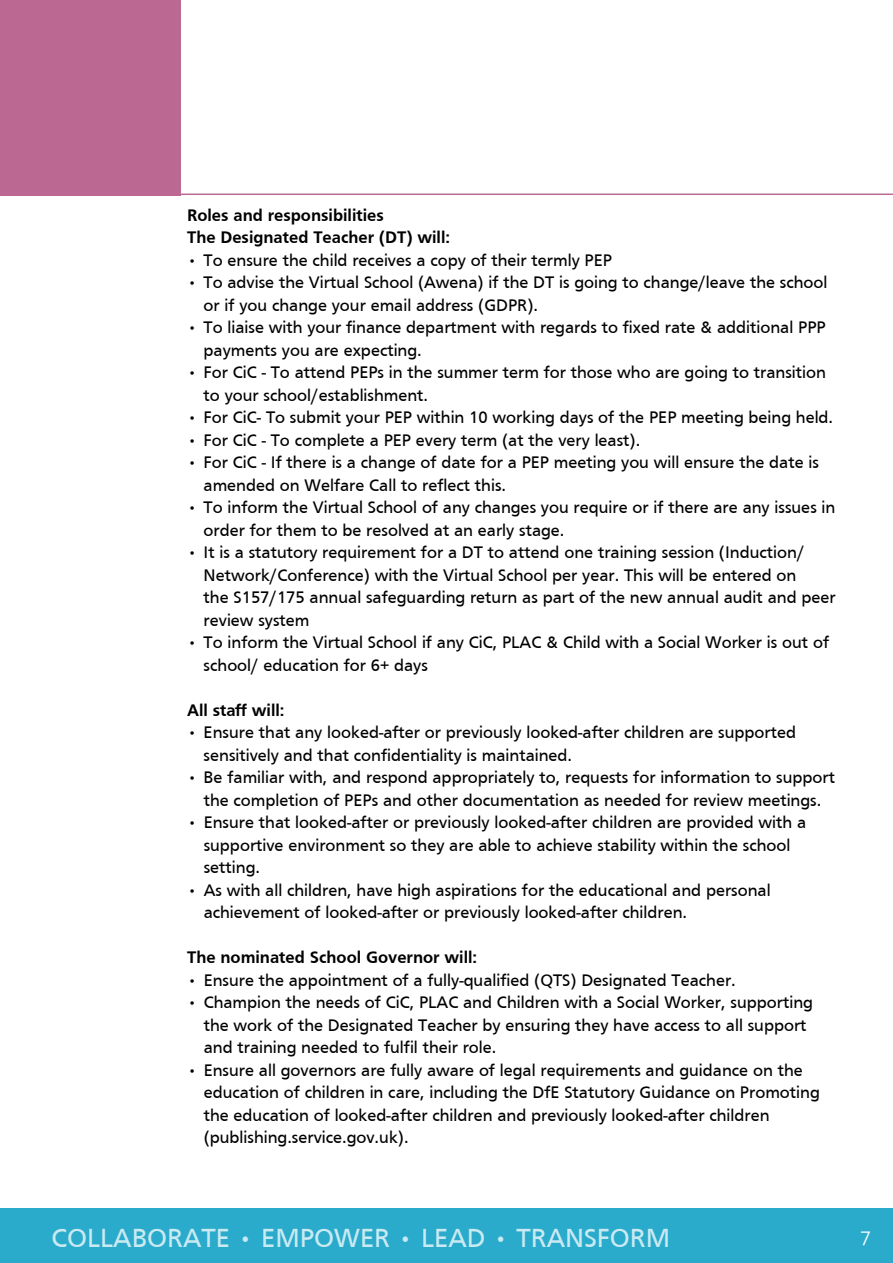
<style>
.page{position:relative;width:893px;height:1263px;background:#fff}
.page>*{position:absolute;margin:0;border:0;box-sizing:border-box;transform-origin:0 0}
.t1{font:27px "Frutiger";color:#caeaf2}
.t2{font:300 19.5px "Aller";color:#fff}
.t3{font:17.25px/22.5px "Frutiger";color:#000}
.t4{font:700 17.25px/22.5px "Frutiger";color:#000}
</style>
<div class="page">
<div style="left:0;top:1209px;width:893px;height:54px;background:#2babcc"></div>
<hr style="left:181px;top:194px;width:712px;height:1px;background:#bb6992">
<div style="left:0;top:0;width:180px;height:196px;background:#bb6992"></div>
<p class="t4" style="left:187px;top:204px;width:264px">Roles and responsibilities<br>The Designated Teacher (DT) will:</p>
<p class="t3" style="left:187px;top:249px;width:426px">• To ensure the child receives a copy of their termly PEP</p>
<p class="t3" style="left:204px;top:271px;width:625px;text-indent:-17px">• To advise the Virtual School (Awena) if the DT is going to change/leave the school or if you change your email address (GDPR).</p>
<p class="t3" style="left:204px;top:316px;width:623px;text-indent:-17px">• To liaise with your finance department with regards to fixed rate &amp; additional PPP payments you are expecting.</p>
<p class="t3" style="left:204px;top:361px;width:624px;text-indent:-17px">• For CiC - To attend PEPs in the summer term for those who are going to transition to your school/establishment.</p>
<p class="t3" style="left:187px;top:406px;width:648px">• For CiC- To submit your PEP within 10 working days of the PEP meeting being held.</p>
<p class="t3" style="left:187px;top:429px;width:455px">• For CiC - To complete a PEP every term (at the very least).</p>
<p class="t3" style="left:204px;top:451px;width:617px;text-indent:-17px">• For CiC - If there is a change of date for a PEP meeting you will ensure the date is amended on Welfare Call to reflect this.</p>
<p class="t3" style="left:204px;top:496px;width:633px;text-indent:-17px">• To inform the Virtual School of any changes you require or if there are any issues in order for them to be resolved at an early stage.</p>
<p class="t3" style="left:204px;top:541px;width:634px;text-indent:-17px">• It is a statutory requirement for a DT to attend one training session (Induction/ Network/Conference) with the Virtual School per year. This will be entered on<br>the S157/175 annual safeguarding return as part of the new annual audit and peer review system</p>
<p class="t3" style="left:204px;top:631px;width:627px;text-indent:-17px">• To inform the Virtual School if any CiC, PLAC &amp; Child with a Social Worker is out of school/ education for 6+ days</p>
<p class="t4" style="left:187px;top:698px;width:99px">All staff will:</p>
<p class="t3" style="left:204px;top:721px;width:594px;text-indent:-17px">• Ensure that any looked-after or previously looked-after children are supported sensitively and that confidentiality is maintained.</p>
<p class="t3" style="left:187px;top:766px;width:649px;text-align:center">• Be familiar with, and respond appropriately to, requests for information to support the completion of PEPs and other documentation as needed for review meetings.</p>
<p class="t3" style="left:204px;top:811px;width:604px;text-indent:-17px">• Ensure that looked-after or previously looked-after children are provided with a supportive environment so they are able to achieve stability within the school setting.</p>
<p class="t3" style="left:204px;top:878px;width:568px;text-indent:-17px">• As with all children, have high aspirations for the educational and personal achievement of looked-after or previously looked-after children.</p>
<p class="t4" style="left:187px;top:946px;width:292px">The nominated School Governor will:</p>
<p class="t3" style="left:187px;top:968px;width:550px">• Ensure the appointment of a fully-qualified (QTS) Designated Teacher.</p>
<p class="t3" style="left:204px;top:991px;width:611px;text-indent:-17px">• Champion the needs of CiC, PLAC and Children with a Social Worker, supporting the work of the Designated Teacher by ensuring they have access to all support and training needed to fulfil their role.</p>
<p class="t3" style="left:204px;top:1058px;width:617px;text-indent:-17px">• Ensure all governors are fully aware of legal requirements and guidance on the education of children in care, including the DfE Statutory Guidance on Promoting the education of looked-after children and previously looked-after children (publishing.service.gov.uk).</p>
<h1 class="t1" style="left:52px;top:1222px;width:620px">COLLABORATE • EMPOWER • LEAD • TRANSFORM</h1>
<p class="t2" style="left:860px;top:1225px;width:13px">7</p>
</div>
